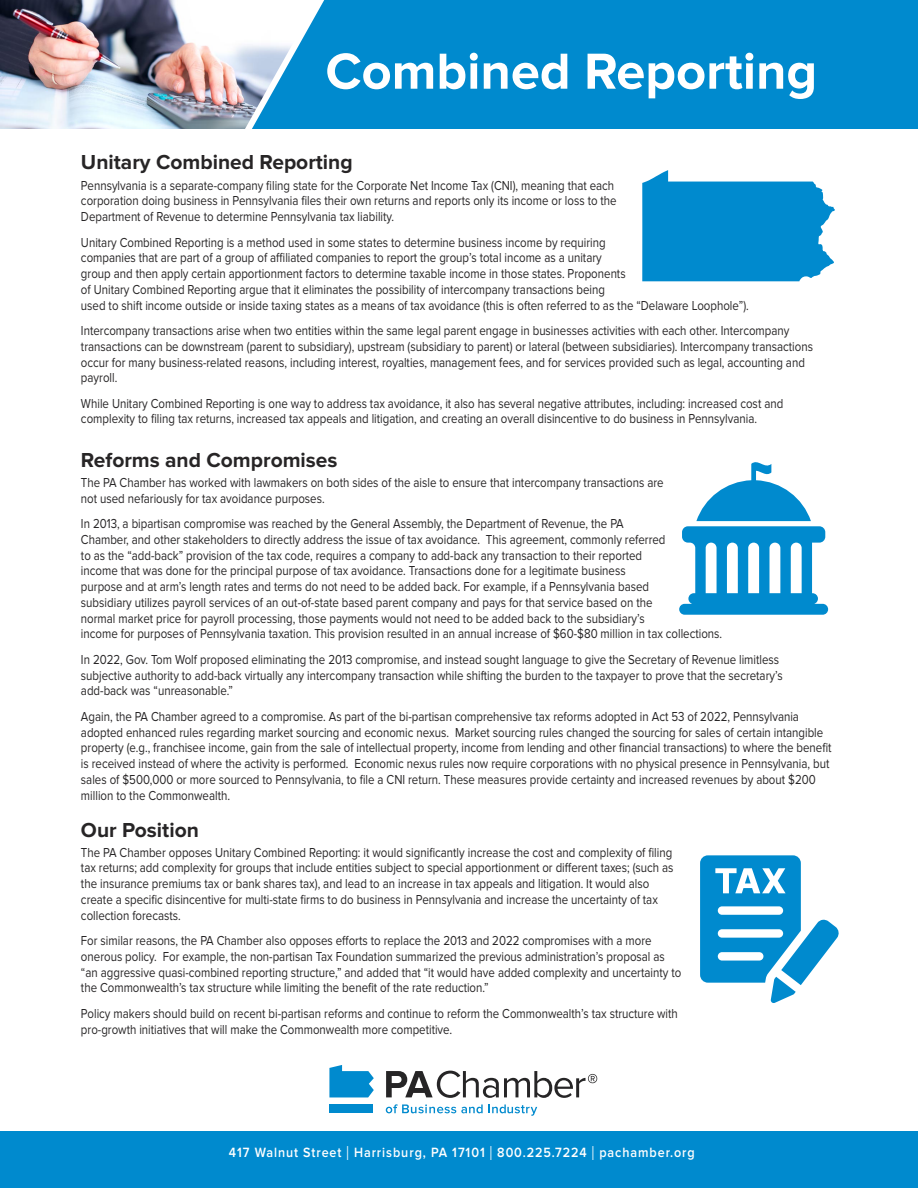
<style>
.page{position:relative;width:918px;height:1188px;background:#fff}
.page>*{position:absolute;margin:0;border:0;box-sizing:border-box;transform-origin:0 0}
.t1{font:700 52.5px "Proxima Nova";color:#fff}
.t2{font:700 21px "Proxima Nova";color:#272526}
.t3{font:600 13.95px "Proxima Nova";letter-spacing:.075em;color:#fff;scale:.9 1}
.t4{font:13.5px/15.8px "Proxima Nova";color:#272526;scale:.85 1}
.s1{font-weight:300;font-size:20.85px}
</style>
<div class="page">
<img style="left:0;top:0;width:137px;height:129px">
<div style="left:336px;top:0;width:582px;height:129px;background:#008ace"></div>
<img style="left:137px;top:0;width:199px;height:129px">
<div style="left:0;top:1132px;width:918px;height:56px;background:#008ace"></div>
<svg style="left:329px;top:1065px;width:45px;height:32px"></svg>
<div style="left:329px;top:1104px;width:44px;height:9px;background:#008ace"></div>
<svg style="left:386px;top:1104px;width:151px;height:12px"></svg>
<svg style="left:386px;top:1071px;width:211px;height:27px"></svg>
<svg style="left:642px;top:170px;width:193px;height:111px;background:#279cd5"></svg>
<svg style="left:700px;top:855px;width:139px;height:148px"></svg>
<svg style="left:679px;top:462px;width:149px;height:153px"></svg>
<p class="t1" style="left:325px;top:53px;width:493px">Combined Reporting</p>
<p class="t2" style="left:81px;top:155px;width:273px">Unitary Combined Reporting</p>
<p class="t4" style="left:81px;top:179px;width:632px">Pennsylvania is a separate-company filing state for the Corporate Net Income Tax (CNI), meaning that each corporation doing business in Pennsylvania files their own returns and reports only its income or loss to the<br>Department of Revenue to determine Pennsylvania tax liability.</p>
<p class="t4" style="left:81px;top:235px;width:787px">Unitary Combined Reporting is a method used in some states to determine business income by requiring<br>companies that are part of a group of affiliated companies to report the group’s total income as a unitary<br>group and then apply certain apportionment factors to determine taxable income in those states. Proponents<br>of Unitary Combined Reporting argue that it eliminates the possibility of intercompany transactions being<br>used to shift income outside or inside taxing states as a means of tax avoidance (this is often referred to as the “Delaware Loophole”).</p>
<p class="t4" style="left:81px;top:324px;width:863px">Intercompany transactions arise when two entities within the same legal parent engage in businesses activities with each other. Intercompany transactions can be downstream (parent to subsidiary), upstream (subsidiary to parent) or lateral (between subsidiaries). Intercompany transactions occur for many business-related reasons, including interest, royalties, management fees, and for services provided such as legal, accounting and payroll.</p>
<p class="t4" style="left:81px;top:397px;width:828px">While Unitary Combined Reporting is one way to address tax avoidance, it also has several negative attributes, including: increased cost and complexity to filing tax returns, increased tax appeals and litigation, and creating an overall disincentive to do business in Pennsylvania.</p>
<p class="t2" style="left:81px;top:452px;width:258px">Reforms and Compromises</p>
<p class="t4" style="left:81px;top:476px;width:687px">The PA Chamber has worked with lawmakers on both sides of the aisle to ensure that intercompany transactions are not used nefariously for tax avoidance purposes.</p>
<p class="t4" style="left:81px;top:517px;width:756px">In 2013, a bipartisan compromise was reached by the General Assembly, the Department of Revenue, the PA<br>Chamber, and other stakeholders to directly address the issue of tax avoidance. This agreement, commonly referred<br>to as the “add-back” provision of the tax code, requires a company to add-back any transaction to their reported<br>income that was done for the principal purpose of tax avoidance. Transactions done for a legitimate business<br>purpose and at arm’s length rates and terms do not need to be added back. For example, if a Pennsylvania based<br>subsidiary utilizes payroll services of an out-of-state based parent company and pays for that service based on the<br>normal market price for payroll processing, those payments would not need to be added back to the subsidiary’s<br>income for purposes of Pennsylvania taxation. This provision resulted in an annual increase of $60-$80 million in tax collections.</p>
<p class="t4" style="left:81px;top:653px;width:827px">In 2022, Gov. Tom Wolf proposed eliminating the 2013 compromise, and instead sought language to give the Secretary of Revenue limitless subjective authority to add-back virtually any intercompany transaction while shifting the burden to the taxpayer to prove that the secretary’s add-back was “unreasonable.”</p>
<p class="t4" style="left:81px;top:710px;width:885px">Again, the PA Chamber agreed to a compromise. As part of the bi-partisan comprehensive tax reforms adopted in Act 53 of 2022, Pennsylvania adopted enhanced rules regarding market sourcing and economic nexus. Market sourcing rules changed the sourcing for sales of certain intangible property (e.g., franchisee income, gain from the sale of intellectual property, income from lending and other financial transactions) to where the benefit is received instead of where the activity is performed. Economic nexus rules now require corporations with no physical presence in Pennsylvania, but sales of $500,000 or more sourced to Pennsylvania, to file a CNI return. These measures provide certainty and increased revenues by about $200 million to the Commonwealth.</p>
<p class="t2" style="left:81px;top:822px;width:119px">Our Position</p>
<p class="t4" style="left:81px;top:846px;width:699px">The PA Chamber opposes Unitary Combined Reporting: it would significantly increase the cost and complexity of filing tax returns; add complexity for groups that include entities subject to special apportionment or different taxes; (such as the insurance premiums tax or bank shares tax), and lead to an increase in tax appeals and litigation. It would also create a specific disincentive for multi-state firms to do business in Pennsylvania and increase the uncertainty of tax collection forecasts.</p>
<p class="t4" style="left:81px;top:934px;width:708px">For similar reasons, the PA Chamber also opposes efforts to replace the 2013 and 2022 compromises with a more onerous policy. For example, the non-partisan Tax Foundation summarized the previous administration’s proposal as “an aggressive quasi-combined reporting structure,” and added that “it would have added complexity and uncertainty to the Commonwealth’s tax structure while limiting the benefit of the rate reduction.”</p>
<p class="t4" style="left:81px;top:1007px;width:704px">Policy makers should build on recent bi-partisan reforms and continue to reform the Commonwealth’s tax structure with pro-growth initiatives that will make the Commonwealth more competitive.</p>
<p class="t3" style="left:229px;top:1144px;width:519px">417 Walnut Street <span class="s1">I</span> Harrisburg, PA 17101 <span class="s1">I</span> 800.225.7224 <span class="s1">I</span> pachamber.org</p>
</div>
